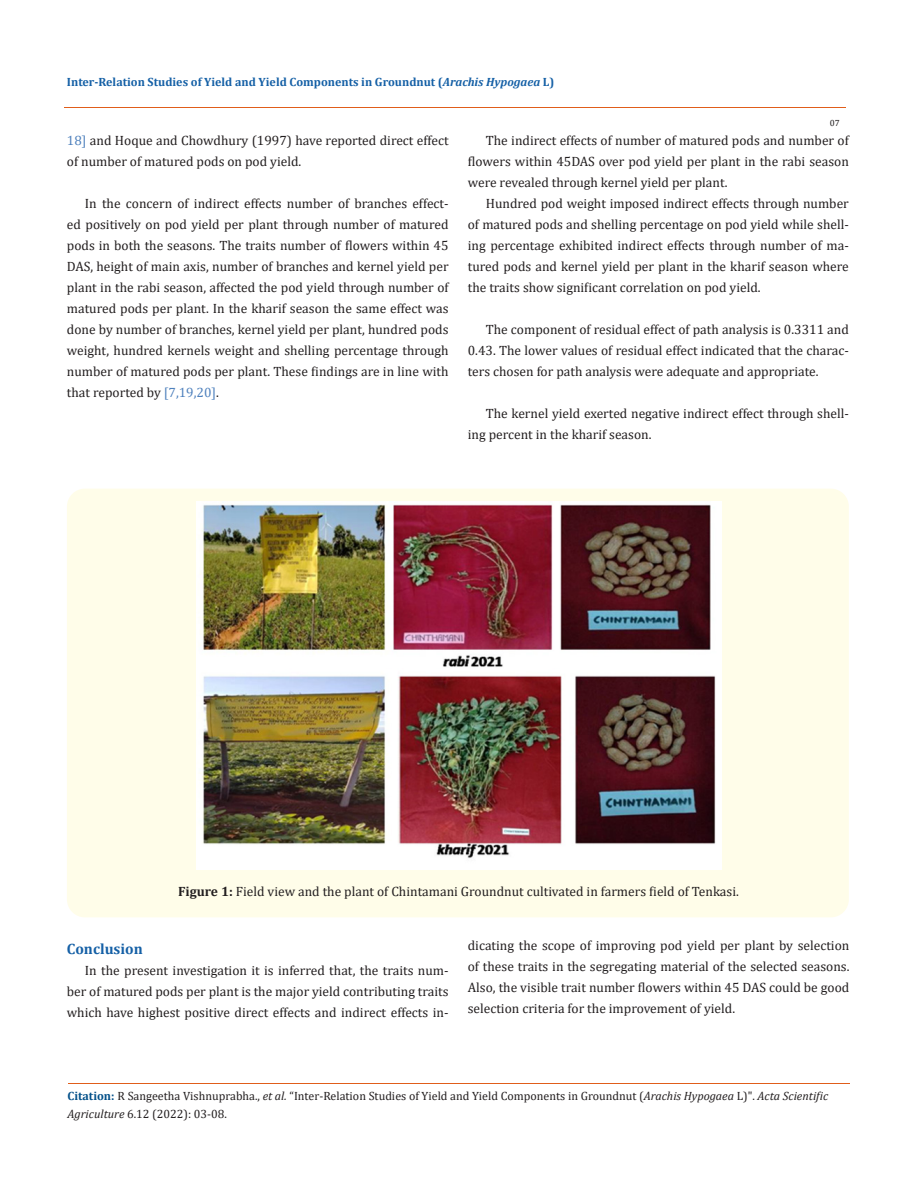
<style>
.page{position:relative;width:917px;height:1188px;background:#fff}
.page>*{position:absolute;margin:0;border:0;box-sizing:border-box;transform-origin:0 0}
.t1{font:700 15px "Cambria";color:#1560a6}
.t2{font:13.5px/21px "Cambria";color:#231f20;text-align:justify}
.t3{font:12px/18px "Cambria";color:#231f20}
.t4{font:700 12px "Cambria";color:#1560a6}
.t5{font:9px "Cambria";color:#231f20}
.s1{font-style:italic}
.s2{color:#4f81bd}
.s3{font-weight:700}
.s4{font-weight:700;color:#035089}
</style>
<div class="page">
<div style="left:67px;top:489px;width:781px;height:428px;background:#fffde9;border-radius:18px"></div>
<img style="left:197px;top:501px;width:524px;height:368px">
<hr style="left:64px;top:108px;width:781px;height:1px;background:#e05d1a">
<hr style="left:68px;top:1083px;width:781px;height:1px;background:#e05d1a">
<p class="t4" style="left:67px;top:73px;width:489px">Inter-Relation Studies of Yield and Yield Components in Groundnut (<span class="s1">Arachis Hypogaea</span> L)</p>
<p class="t5" style="left:829px;top:118px;width:11px">07</p>
<p class="t2" style="left:67px;top:130px;width:383px"><span class="s2">18]</span> and Hoque and Chowdhury (1997) have reported direct effect of number of matured pods on pod yield.</p>
<p class="t2" style="left:67px;top:193px;width:383px;text-indent:18px">In the concern of indirect effects number of branches effect&shy;ed positively on pod yield per plant through number of matured pods in both the seasons. The traits number of flowers within 45<br>DAS, height of main axis, number of branches and kernel yield per plant in the rabi season, affected the pod yield through number of matured pods per plant. In the kharif season the same effect was done by number of branches, kernel yield per plant, hundred pods weight, hundred kernels weight and shelling percentage through number of matured pods per plant. These findings are in line with that reported by <span class="s2">[7,19,20]</span>.</p>
<p class="t2" style="left:468px;top:130px;width:382px;text-indent:18px">The indirect effects of number of matured pods and number of flowers within 45DAS over pod yield per plant in the rabi season were revealed through kernel yield per plant.</p>
<p class="t2" style="left:468px;top:193px;width:382px;text-indent:18px">Hundred pod weight imposed indirect effects through number of matured pods and shelling percentage on pod yield while shell&shy;ing percentage exhibited indirect effects through number of ma&shy;tured pods and kernel yield per plant in the kharif season where the traits show significant correlation on pod yield.</p>
<p class="t2" style="left:468px;top:319px;width:382px;text-indent:18px">The component of residual effect of path analysis is 0.3311 and 0.43. The lower values of residual effect indicated that the charac&shy;ters chosen for path analysis were adequate and appropriate.</p>
<p class="t2" style="left:468px;top:403px;width:382px;text-indent:18px">The kernel yield exerted negative indirect effect through shell&shy;ing percent in the kharif season.</p>
<p class="t2" style="left:178px;top:880px;width:562px"><span class="s3">Figure 1:</span> Field view and the plant of Chintamani Groundnut cultivated in farmers field of Tenkasi.</p>
<p class="t1" style="left:67px;top:939px;width:77px">Conclusion</p>
<p class="t2" style="left:67px;top:960px;width:383px;text-indent:18px">In the present investigation it is inferred that, the traits num&shy;ber of matured pods per plant is the major yield contributing traits which have highest positive direct effects and indirect effects in-</p>
<p class="t2" style="left:468px;top:934px;width:383px">dicating the scope of improving pod yield per plant by selection of these traits in the segregating material of the selected seasons.<br>Also, the visible trait number flowers within 45 DAS could be good selection criteria for the improvement of yield.</p>
<p class="t3" style="left:68px;top:1087px;width:762px"><span class="s4">Citation:</span> R Sangeetha Vishnuprabha., <span class="s1">et al.</span> “Inter-Relation Studies of Yield and Yield Components in Groundnut (<span class="s1">Arachis Hypogaea</span> L)". <span class="s1">Acta Scientific<br>Agriculture</span> 6.12 (2022): 03-08.</p>
</div>
